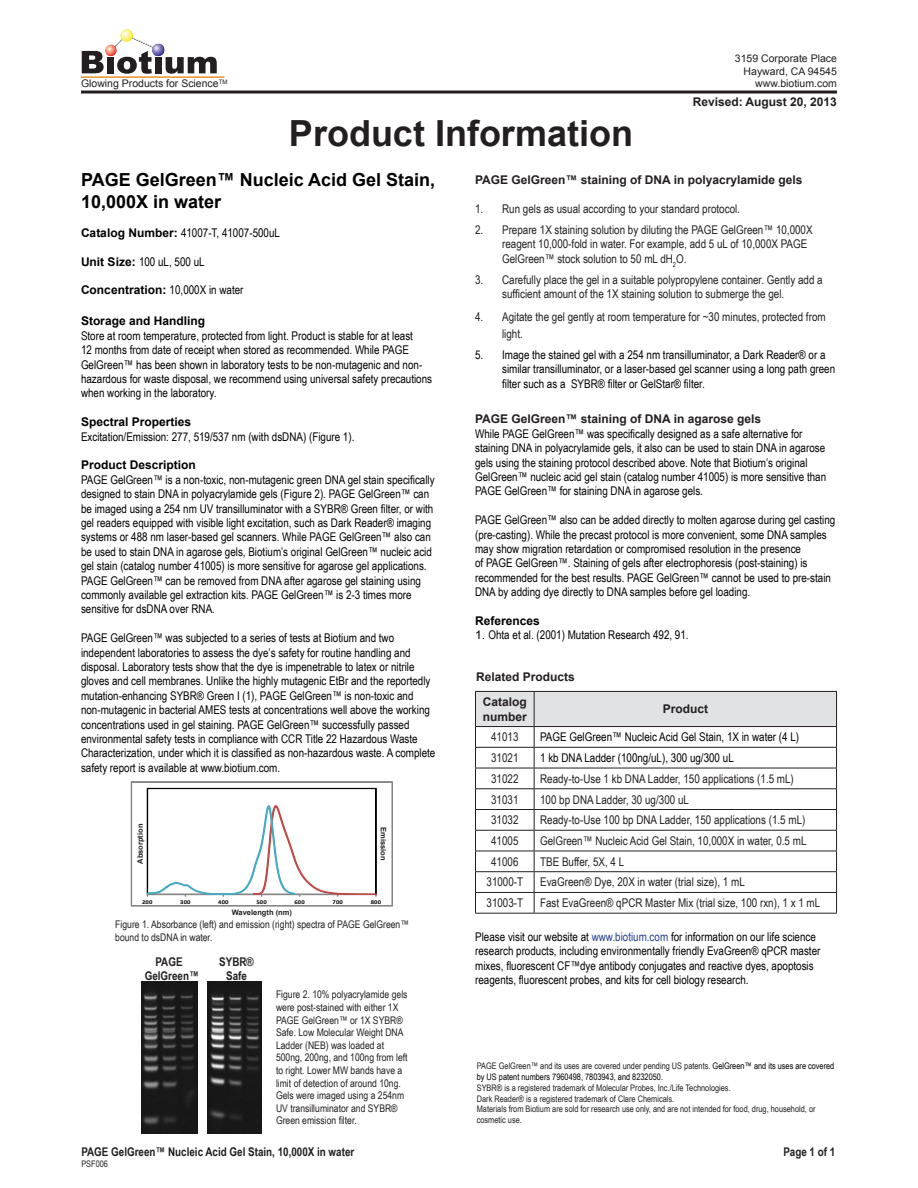
<style>
.page{position:relative;width:918px;height:1188px;background:#fff}
.page>*{position:absolute;margin:0;border:0;box-sizing:border-box;transform-origin:0 0}
.t1{font:700 36px "Arial";color:#231f20}
.t2{font:700 18px/21.6px "Arial";color:#000}
.heading_1{font:12px/14.4px "Arial Narrow";color:#000}
.t3{font:12px/14.4px "Arial Narrow";color:#231f20}
.t4{font:700 12px/14.4px "Arial";color:#231f20}
.t5{font:700 12px "Arial";color:#000}
.t6{font:700 12px/14.4px "Arial Narrow";color:#231f20;text-align:center}
.t7{font:10.5px/12.6px "Arial Narrow";color:#231f20}
.t8{font:10.5px "Arial";color:#231f20}
.t9{font:9px/10.8px "Arial Narrow";color:#231f20}
.t10{font:9px/10.8px "Arial Narrow";color:#000}
.t11{font:700 7.5px "Arial";color:#231f20}
.t12{font:700 5.85px "Calibri";letter-spacing:.02em;color:#000;scale:1.13 1}
.s1{font-family:"Arial";font-weight:700}
.s2{font-family:"Arial Narrow";font-weight:400}
.s3{font-family:"Arial"}
.s4{color:#24408e}
.s5{color:#231f20}
</style>
<div class="page">
<hr style="left:81px;top:91px;width:756px;height:3px;background:#231f20">
<hr style="left:81px;top:76px;width:143px;height:2px;background:#e38c18">
<svg style="left:82px;top:29px;width:135px;height:45px"></svg>
<img style="left:142px;top:982px;width:56px;height:151px">
<img style="left:208px;top:982px;width:54px;height:151px">
<svg style="left:131px;top:782px;width:261px;height:124px"></svg>
<svg style="left:475px;top:691px;width:362px;height:222px"></svg>
<hr style="left:475px;top:913px;width:59px;height:1px;background:#231f20">
<hr style="left:534px;top:913px;width:303px;height:1px;background:#231f20">
<p class="t8" style="left:81px;top:77px;width:148px">Glowing Products for Science<sup>TM</sup></p>
<p class="t8" style="left:735px;top:52px;width:104px">3159 Corporate Place</p>
<p class="t8" style="left:744px;top:64px;width:95px">Hayward, CA 94545</p>
<p class="t8" style="left:755px;top:77px;width:83px">www.biotium.com</p>
<p class="t4" style="left:693px;top:95px;width:146px">Revised: August 20, 2013</p>
<p class="t1" style="left:289px;top:109px;width:346px">Product Information</p>
<p class="t2" style="left:81px;top:170px;width:356px">PAGE GelGreen™ Nucleic Acid Gel Stain,<br>10,000X in water</p>
<p class="heading_1" style="left:81px;top:225px;width:201px"><span class="s1">Catalog Number:</span> 41007-T, 41007-500uL</p>
<p class="heading_1" style="left:81px;top:254px;width:125px"><span class="s1">Unit Size:</span> 100 uL, 500 uL</p>
<p class="t5" style="left:81px;top:282px;width:164px">Concentration: <span class="s2">10,000X in water</span></p>
<p class="t5" style="left:81px;top:313px;width:126px">Storage and Handling</p>
<p class="heading_1" style="left:81px;top:328px;width:353px">Store at room temperature, protected from light. Product is stable for at least<br>12 months from date of receipt when stored as recommended. While PAGE GelGreen™ has been shown in laboratory tests to be non-mutagenic and non&shy;hazardous for waste disposal, we recommend using universal safety precautions when working in the laboratory.</p>
<p class="t5" style="left:81px;top:414px;width:112px">Spectral Properties</p>
<p class="heading_1" style="left:81px;top:429px;width:275px">Excitation/Emission: 277, 519/537 nm (with dsDNA) (Figure 1).</p>
<p class="t5" style="left:81px;top:457px;width:116px">Product Description</p>
<p class="heading_1" style="left:81px;top:472px;width:355px">PAGE GelGreen™ is a non-toxic, non-mutagenic green DNA gel stain specifically designed to stain DNA in polyacrylamide gels (Figure 2). PAGE GelGreen™ can be imaged using a 254 nm UV transilluminator with a SYBR® Green filter, or with gel readers equipped with visible light excitation, such as Dark Reader® imaging systems or 488 nm laser-based gel scanners. While PAGE GelGreen™ also can be used to stain DNA in agarose gels, Biotium’s original GelGreen™ nucleic acid gel stain (catalog number 41005) is more sensitive for agarose gel applications.<br>PAGE GelGreen™ can be removed from DNA after agarose gel staining using commonly available gel extraction kits. PAGE GelGreen™ is 2-3 times more sensitive for dsDNA over RNA.</p>
<p class="heading_1" style="left:81px;top:630px;width:356px">PAGE GelGreen™ was subjected to a series of tests at Biotium and two independent laboratories to assess the dye’s safety for routine handling and disposal. Laboratory tests show that the dye is impenetrable to latex or nitrile gloves and cell membranes. Unlike the highly mutagenic EtBr and the reportedly mutation-enhancing SYBR® Green I (1), PAGE GelGreen™ is non-toxic and non-mutagenic in bacterial AMES tests at concentrations well above the working concentrations used in gel staining. PAGE GelGreen™ successfully passed environmental safety tests in compliance with CCR Title 22 Hazardous Waste Characterization, under which it is classified as non-hazardous waste. A complete safety report is available at www.biotium.com.</p>
<p class="t4" style="left:475px;top:173px;width:329px">PAGE GelGreen™ staining of DNA in polyacrylamide gels</p>
<p class="t3" style="left:475px;top:201px;width:266px">1. Run gels as usual according to your standard protocol.</p>
<p class="t3" style="left:502px;top:222px;width:312px;text-indent:-27px">2. Prepare 1X staining solution by diluting the PAGE GelGreen™ 10,000X reagent 10,000-fold in water. For example, add 5 uL of 10,000X PAGE<br>GelGreen™ stock solution to 50 mL dH<sub>2</sub>O.</p>
<p class="t3" style="left:502px;top:272px;width:322px;text-indent:-27px">3. Carefully place the gel in a suitable polypropylene container. Gently add a sufficient amount of the 1X staining solution to submerge the gel.</p>
<p class="t3" style="left:502px;top:308px;width:325px;line-height:16.5px;text-indent:-27px">4. Agitate the gel gently at room temperature for ~30 minutes, protected from light.</p>
<p class="heading_1" style="left:502px;top:347px;width:335px;text-indent:-27px">5. Image the stained gel with a 254 nm transilluminator, a Dark Reader® or a similar transilluminator, or a laser-based gel scanner using a long path green filter such as a SYBR® filter or GelStar® filter.</p>
<p class="t4" style="left:475px;top:412px;width:288px">PAGE GelGreen™ staining of DNA in agarose gels</p>
<p class="heading_1" style="left:475px;top:426px;width:353px">While PAGE GelGreen™ was specifically designed as a safe alternative for staining DNA in polyacrylamide gels, it also can be used to stain DNA in agarose gels using the staining protocol described above. Note that Biotium’s original GelGreen™ nucleic acid gel stain (catalog number 41005) is more sensitive than PAGE GelGreen™ for staining DNA in agarose gels.</p>
<p class="heading_1" style="left:475px;top:512px;width:362px">PAGE GelGreen™ also can be added directly to molten agarose during gel casting (pre-casting). While the precast protocol is more convenient, some DNA samples may show migration retardation or compromised resolution in the presence<br>of PAGE GelGreen™. Staining of gels after electrophoresis (post-staining) is recommended for the best results. PAGE GelGreen™ cannot be used to pre-stain DNA by adding dye directly to DNA samples before gel loading.</p>
<p class="t5" style="left:475px;top:613px;width:66px">References</p>
<p class="heading_1" style="left:475px;top:628px;width:215px"><span class="s3">1.</span> Ohta et al. (2001) Mutation Research 492, 91.</p>
<p class="t4" style="left:476px;top:670px;width:100px">Related Products</p>
<p class="t4" style="left:483px;top:695px;width:46px">Catalog number</p>
<p class="t4" style="left:663px;top:702px;width:47px">Product</p>
<p class="t3" style="left:491px;top:729px;width:29px">41013</p>
<p class="heading_1" style="left:540px;top:729px;width:261px">PAGE GelGreen™ Nucleic Acid Gel Stain, 1X in water (4 L)</p>
<p class="t3" style="left:491px;top:750px;width:29px">31021</p>
<p class="heading_1" style="left:540px;top:750px;width:195px">1 kb DNA Ladder (100ng/uL), 300 ug/300 uL</p>
<p class="t3" style="left:491px;top:771px;width:29px">31022</p>
<p class="t3" style="left:540px;top:771px;width:255px">Ready-to-Use 1 kb DNA Ladder, 150 applications (1.5 mL)</p>
<p class="t3" style="left:491px;top:792px;width:29px">31031</p>
<p class="t3" style="left:540px;top:792px;width:150px">100 bp DNA Ladder, 30 ug/300 uL</p>
<p class="t3" style="left:491px;top:812px;width:29px">31032</p>
<p class="t3" style="left:540px;top:812px;width:267px">Ready-to-Use 100 bp DNA Ladder, 150 applications (1.5 mL)</p>
<p class="t3" style="left:491px;top:833px;width:29px">41005</p>
<p class="t3" style="left:540px;top:833px;width:268px">GelGreen™ Nucleic Acid Gel Stain, 10,000X in water, 0.5 mL</p>
<p class="t3" style="left:491px;top:854px;width:29px">41006</p>
<p class="t3" style="left:540px;top:854px;width:86px">TBE Buffer, 5X, 4 L</p>
<p class="t3" style="left:487px;top:875px;width:38px">31000-T</p>
<p class="t3" style="left:540px;top:875px;width:206px">EvaGreen® Dye, 20X in water (trial size), 1 mL</p>
<p class="t3" style="left:487px;top:895px;width:38px">31003-T</p>
<p class="t3" style="left:540px;top:895px;width:282px">Fast EvaGreen® qPCR Master Mix (trial size, 100 rxn), 1 x 1 mL</p>
<p class="t11" style="left:135px;top:864px;width:41px;rotate:-90deg">Absorption</p>
<p class="t11" style="left:388px;top:827px;width:35px;rotate:90deg">Emission</p>
<p class="t12" style="left:142px;top:898px;width:11px">200</p>
<p class="t12" style="left:180px;top:898px;width:11px">300</p>
<p class="t12" style="left:218px;top:898px;width:11px">400</p>
<p class="t12" style="left:256px;top:898px;width:11px">500</p>
<p class="t12" style="left:295px;top:898px;width:11px">600</p>
<p class="t12" style="left:333px;top:898px;width:11px">700</p>
<p class="t12" style="left:371px;top:898px;width:11px">800</p>
<p class="t11" style="left:232px;top:907px;width:62px">Wavelength (nm)</p>
<p class="t7" style="left:115px;top:918px;width:295px">Figure 1. Absorbance (left) and emission (right) spectra of PAGE GelGreen™ bound to dsDNA in water.</p>
<p class="t6" style="left:155px;top:954px;width:29px">PAGE</p>
<p class="t6" style="left:145px;top:968px;width:56px">GelGreen™</p>
<p class="t6" style="left:219px;top:954px;width:36px">SYBR®<br>Safe</p>
<p class="t7" style="left:276px;top:988px;width:133px">Figure 2. 10% polyacrylamide gels were post-stained with either 1X<br>PAGE GelGreen™ or 1X SYBR®<br>Safe. Low Molecular Weight DNA<br>Ladder (NEB) was loaded at<br>500ng, 200ng, and 100ng from left to right. Lower MW bands have a limit of detection of around 10ng.<br>Gels were imaged using a 254nm<br>UV transilluminator and SYBR®<br>Green emission filter.</p>
<p class="heading_1" style="left:475px;top:929px;width:347px">Please visit our website at <span class="s4">www.biotium.com</span> for information on our life science research products, including environmentally friendly EvaGreen® qPCR master mixes, fluorescent CF™dye antibody conjugates and reactive dyes, apoptosis reagents, fluorescent probes, and kits for cell biology research.</p>
<p class="t10" style="left:477px;top:1060px;width:359px"><span class="s5">PAGE GelGreen™ and its uses are covered under pending US patents.</span> GelGreen™ and its uses are covered by US patent numbers 7960498, 7803943, and 8232050.</p>
<p class="t9" style="left:477px;top:1082px;width:255px">SYBR® is a registered trademark of Molecular Probes, Inc./Life Technologies.</p>
<p class="t9" style="left:477px;top:1093px;width:199px">Dark Reader® is a registered trademark of Clare Chemicals.</p>
<p class="t9" style="left:477px;top:1103px;width:340px">Materials from Biotium are sold for research use only, and are not intended for food, drug, household, or cosmetic use.</p>
<p class="t6" style="left:81px;top:1144px;width:274px">PAGE GelGreen™ Nucleic Acid Gel Stain, 10,000X in water</p>
<p class="t6" style="left:783px;top:1144px;width:53px">Page 1 of 1</p>
<p class="t9" style="left:81px;top:1158px;width:28px">PSF006</p>
</div>
